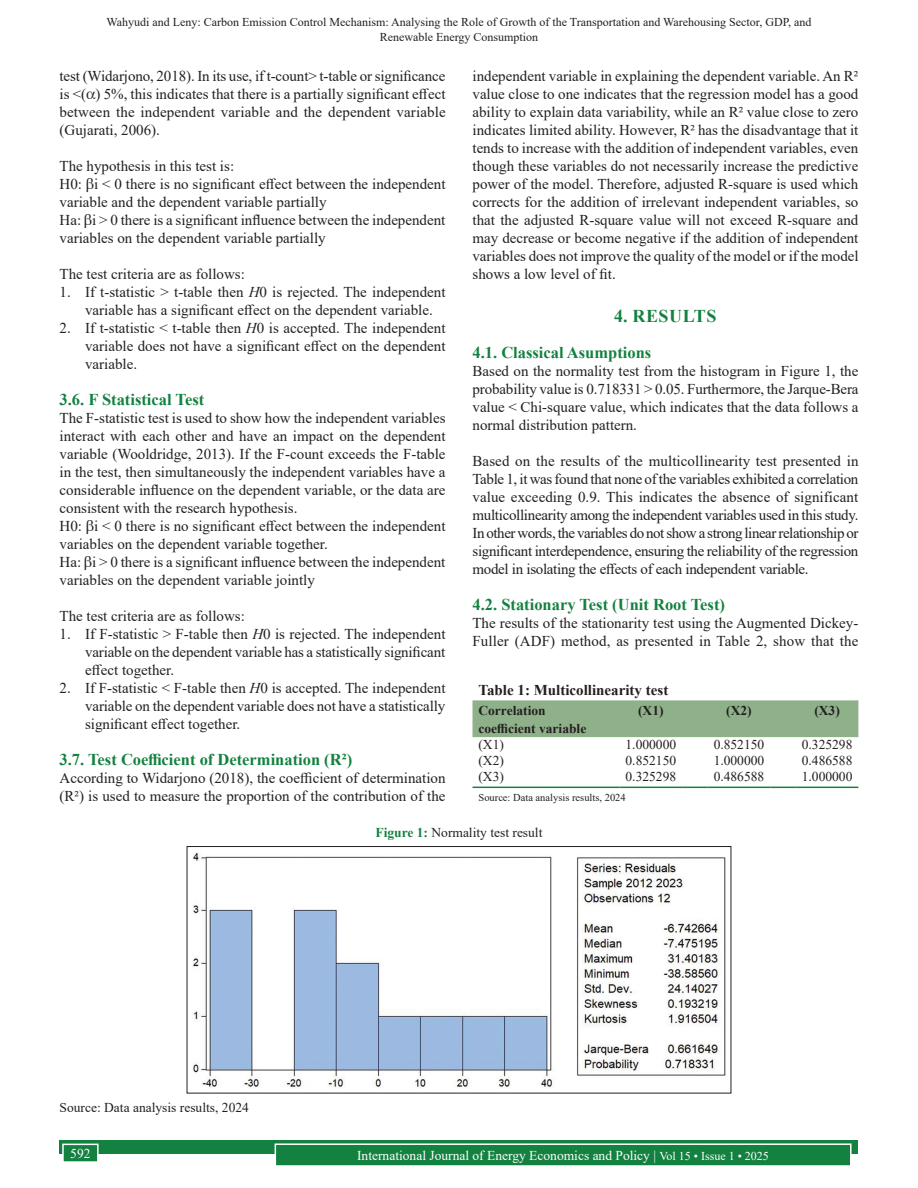
<style>
.page{position:relative;width:918px;height:1188px;background:#fff}
.page>*{position:absolute;margin:0;border:0;box-sizing:border-box;transform-origin:0 0}
.t1{font:700 18px "Times New Roman";letter-spacing:.035em;color:#13813f}
.t2{font:700 16.5px "Times New Roman";color:#13813f}
.TX{font:15px/18px "Times New Roman";color:#231f20;text-align:justify}
.TX_No_AfterSpace{font:15px/18px "Times New Roman";color:#231f20}
.LL{font:15px/18px "Times New Roman";color:#231f20;text-align:justify}
.L{font:15px/18px "Times New Roman";color:#231f20}
.TT{font:700 15px "Times New Roman";color:#231f20}
.t3{font:13.5px "Times New Roman";color:#fff}
.TB{font:13.5px "Times New Roman";color:#231f20}
.TCH{font:700 13.5px/18px "Times New Roman";color:#231f20}
.FGC_SRC{font:13.5px "Times New Roman";color:#231f20}
.TBL{font:13.5px "Times New Roman";color:#231f20}
.FGC{font:13.5px "Times New Roman";color:#231f20}
.t4{font:12px/15px "Times New Roman";color:#231f20;text-align:center}
.TFN{font:10.5px "Times New Roman";color:#231f20}
.s1{font-style:italic}
.s2{font-weight:700;color:#13813f}
.s3{font-size:12px}
</style>
<div class="page">
<div style="left:60px;top:1140px;width:798px;height:13px;background:#13813f"></div>
<div style="left:275px;top:1144px;width:576px;height:22px;background:#13813f"></div>
<div style="left:275px;top:1143px;width:577px;height:24px;border:2px solid #fff"></div>
<div style="left:63px;top:1144px;width:35px;height:18px;background:#13813f"></div>
<div style="left:62px;top:1144px;width:37px;height:19px;border:2px solid #fff"></div>
<img style="left:192px;top:852px;width:534px;height:236px">
<div style="left:187px;top:846px;width:544px;height:247px;border:1px solid #231f20"></div>
<div style="left:472px;top:700px;width:386px;height:37px;background:#8fb18a"></div>
<hr style="left:472px;top:787px;width:122px;height:1px;background:#13813f">
<svg style="left:594px;top:787px;width:26px;height:1px"></svg>
<hr style="left:620px;top:787px;width:62px;height:1px;background:#13813f">
<svg style="left:682px;top:787px;width:26px;height:1px"></svg>
<hr style="left:708px;top:787px;width:62px;height:1px;background:#13813f">
<svg style="left:770px;top:787px;width:26px;height:1px"></svg>
<hr style="left:796px;top:787px;width:62px;height:1px;background:#13813f">
<p class="t4" style="left:107px;top:14px;width:706px">Wahyudi and Leny: Carbon Emission Control Mechanism: Analysing the Role of Growth of the Transportation and Warehousing Sector, GDP, and<br>Renewable Energy Consumption</p>
<p class="TX" style="left:60px;top:66px;width:388px">test (Widarjono, 2018). In its use, if t-count&gt; t-table or significance is &lt;( ) 5%, this indicates that there is a partially significant effect between the independent variable and the dependent variable (Gujarati, 2006).</p>
<p class="TX_No_AfterSpace" style="left:60px;top:156px;width:176px">The hypothesis in this test is:</p>
<p class="TX_No_AfterSpace" style="left:60px;top:174px;width:387px">H0: i &lt; 0 there is no significant effect between the independent variable and the dependent variable partially</p>
<p class="TX" style="left:60px;top:210px;width:387px">Ha: i &gt; 0 there is a significant influence between the independent variables on the dependent variable partially</p>
<p class="TX_No_AfterSpace" style="left:60px;top:264px;width:187px">The test criteria are as follows:</p>
<p class="L" style="left:85px;top:282px;width:362px;text-indent:-26px">1. If t-statistic &gt; t-table then <span class="s1">H</span>0 is rejected. The independent variable has a significant effect on the dependent variable.</p>
<p class="LL" style="left:85px;top:318px;width:362px;text-indent:-26px">2. If t-statistic &lt; t-table then <span class="s1">H</span>0 is accepted. The independent variable does not have a significant effect on the dependent variable.</p>
<h2 class="t2" style="left:60px;top:388px;width:146px">3.6. F Statistical Test</h2>
<p class="TX_No_AfterSpace" style="left:60px;top:408px;width:387px;text-align:justify">The F-statistic test is used to show how the independent variables interact with each other and have an impact on the dependent variable (Wooldridge, 2013). If the F-count exceeds the F-table in the test, then simultaneously the independent variables have a considerable influence on the dependent variable, or the data are consistent with the research hypothesis.</p>
<p class="TX_No_AfterSpace" style="left:60px;top:516px;width:387px">H0: i &lt; 0 there is no significant effect between the independent variables on the dependent variable together.</p>
<p class="TX" style="left:60px;top:552px;width:387px">Ha: i &gt; 0 there is a significant influence between the independent variables on the dependent variable jointly</p>
<p class="TX_No_AfterSpace" style="left:60px;top:606px;width:187px">The test criteria are as follows:</p>
<p class="L" style="left:85px;top:624px;width:362px;text-align:justify;text-indent:-26px">1. If F-statistic &gt; F-table then <span class="s1">H</span>0 is rejected. The independent variable on the dependent variable has a statistically significant effect together.</p>
<p class="LL" style="left:85px;top:678px;width:362px;text-indent:-26px">2. If F-statistic &lt; F-table then <span class="s1">H</span>0 is accepted. The independent variable on the dependent variable does not have a statistically significant effect together.</p>
<h2 class="t2" style="left:60px;top:748px;width:294px">3.7. Test Coefficient of Determination (R²)</h2>
<p class="TX" style="left:60px;top:768px;width:387px">According to Widarjono (2018), the coefficient of determination (R²) is used to measure the proportion of the contribution of the</p>
<p class="TX" style="left:472px;top:66px;width:388px">independent variable in explaining the dependent variable. An R² value close to one indicates that the regression model has a good ability to explain data variability, while an R² value close to zero indicates limited ability. However, R² has the disadvantage that it tends to increase with the addition of independent variables, even though these variables do not necessarily increase the predictive power of the model. Therefore, adjusted R-square is used which corrects for the addition of irrelevant independent variables, so that the adjusted R-square value will not exceed R-square and may decrease or become negative if the addition of independent variables does not improve the quality of the model or if the model shows a low level of fit.</p>
<h1 class="t1" style="left:614px;top:303px;width:104px">4. RESULTS</h1>
<h2 class="t2" style="left:472px;top:340px;width:180px">4.1. Classical Asumptions</h2>
<p class="TX" style="left:472px;top:361px;width:388px">Based on the normality test from the histogram in Figure 1, the probability value is 0.718331 &gt; 0.05. Furthermore, the Jarque-Bera value &lt; Chi-square value, which indicates that the data follows a normal distribution pattern.</p>
<p class="TX" style="left:472px;top:451px;width:388px">Based on the results of the multicollinearity test presented in Table 1, it was found that none of the variables exhibited a correlation value exceeding 0.9. This indicates the absence of significant multicollinearity among the independent variables used in this study.<br>In other words, the variables do not show a strong linear relationship or significant interdependence, ensuring the reliability of the regression model in isolating the effects of each independent variable.</p>
<h2 class="t2" style="left:472px;top:592px;width:254px">4.2. Stationary Test (Unit Root Test)</h2>
<p class="TX" style="left:472px;top:613px;width:387px">The results of the stationarity test using the Augmented Dickey-<br>Fuller (ADF) method, as presented in Table 2, show that the</p>
<p class="TT" style="left:478px;top:679px;width:191px">Table 1: Multicollinearity test</p>
<p class="TCH" style="left:478px;top:701px;width:109px">Correlation coefficient variable</p>
<p class="TCH" style="left:638px;top:701px;width:27px">(X1)</p>
<p class="TCH" style="left:726px;top:701px;width:27px">(X2)</p>
<p class="TCH" style="left:814px;top:701px;width:27px">(X3)</p>
<p class="TB" style="left:478px;top:735px;width:27px">(X1)</p>
<p class="TB" style="left:626px;top:735px;width:52px">1.000000</p>
<p class="TB" style="left:714px;top:735px;width:52px">0.852150</p>
<p class="TB" style="left:802px;top:735px;width:52px">0.325298</p>
<p class="TB" style="left:478px;top:751px;width:27px">(X2)</p>
<p class="TB" style="left:626px;top:751px;width:52px">0.852150</p>
<p class="TB" style="left:714px;top:751px;width:52px">1.000000</p>
<p class="TB" style="left:802px;top:751px;width:52px">0.486588</p>
<p class="TBL" style="left:478px;top:767px;width:27px">(X3)</p>
<p class="TBL" style="left:626px;top:767px;width:52px">0.325298</p>
<p class="TBL" style="left:714px;top:767px;width:52px">0.486588</p>
<p class="TBL" style="left:802px;top:767px;width:52px">1.000000</p>
<p class="TFN" style="left:478px;top:790px;width:149px">Source: Data analysis results, 2024</p>
<p class="FGC_SRC" style="left:60px;top:1098px;width:191px">Source: Data analysis results, 2024</p>
<p class="FGC" style="left:376px;top:823px;width:168px"><span class="s2">Figure 1:</span> Normality test result</p>
<p class="t3" style="left:70px;top:1144px;width:22px">592</p>
<p class="t3" style="left:357px;top:1146px;width:413px">International Journal of Energy Economics and Policy | <span class="s3">Vol 15 • Issue 1 • 2025</span></p>
</div>
